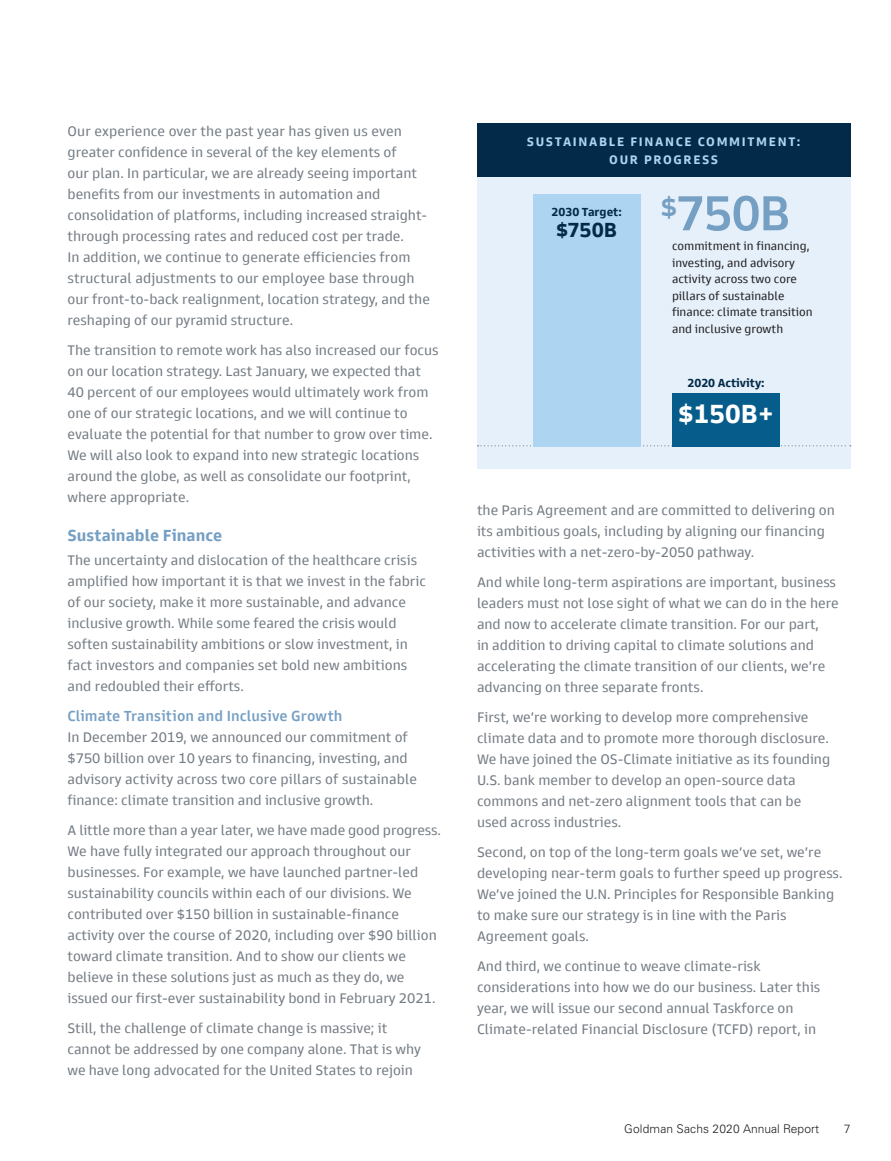
<style>
.page{position:relative;width:891px;height:1161px;background:#fff}
.page>*{position:absolute;margin:0;border:0;box-sizing:border-box;transform-origin:0 0}
.t1{font:500 50.4px "Goldman Sans";color:#759fc3}
.t2{font:700 27px "Goldman Sans";color:#fff}
.t3{font:700 21px "Goldman Sans";color:#032b49}
.sub1{font:700 16.5px "Goldman Sans";letter-spacing:.005em;color:#759fc3}
.sub2{font:500 15px "Goldman Sans";letter-spacing:.01em;color:#759fc3}
.body_no_indent_Goldm{font:14.25px/21px "Goldman Sans";color:#737b83}
.t4{font:700 12.75px/18px "Goldman Sans";letter-spacing:.13em;color:#add5f1;text-align:center}
.t5{font:12px/16.5px "Goldman Sans";color:#231f20}
.Footer__Right{font:300 12px "Univers LT Std";letter-spacing:.005em;color:#231f20}
.t6{font:700 12px "Goldman Sans";color:#032b49}
</style>
<div class="page">
<div style="left:477px;top:177px;width:373px;height:292px;background:#e5f0fa"></div>
<svg style="left:478px;top:445px;width:373px;height:1px"></svg>
<div style="left:672px;top:393px;width:108px;height:53px;background:#065c8b"></div>
<div style="left:533px;top:194px;width:108px;height:252px;background:#add5f1"></div>
<div style="left:477px;top:123px;width:373px;height:54px;background:#032b49"></div>
<p class="body_no_indent_Goldm" style="left:68px;top:121px;width:364px">Our experience over the past year has given us even greater confidence in several of the key elements of<br>our plan. In particular, we are already seeing important benefits from our investments in automation and consolidation of platforms, including increased straight&shy;through processing rates and reduced cost per trade.<br>In addition, we continue to generate efficiencies from structural adjustments to our employee base through our front-to-back realignment, location strategy, and the reshaping of our pyramid structure.</p>
<p class="body_no_indent_Goldm" style="left:68px;top:340px;width:373px">The transition to remote work has also increased our focus on our location strategy. Last January, we expected that 40 percent of our employees would ultimately work from one of our strategic locations, and we will continue to evaluate the potential for that number to grow over time.<br>We will also look to expand into new strategic locations around the globe, as well as consolidate our footprint, where appropriate.</p>
<p class="sub1" style="left:68px;top:525px;width:156px">Sustainable Finance</p>
<p class="body_no_indent_Goldm" style="left:68px;top:550px;width:360px">The uncertainty and dislocation of the healthcare crisis amplified how important it is that we invest in the fabric of our society, make it more sustainable, and advance inclusive growth. While some feared the crisis would soften sustainability ambitions or slow investment, in fact investors and companies set bold new ambitions and redoubled their efforts.</p>
<p class="sub2" style="left:68px;top:706px;width:277px">Climate Transition and Inclusive Growth</p>
<p class="body_no_indent_Goldm" style="left:68px;top:727px;width:351px">In December 2019, we announced our commitment of $750 billion over 10 years to financing, investing, and advisory activity across two core pillars of sustainable finance: climate transition and inclusive growth.</p>
<p class="body_no_indent_Goldm" style="left:68px;top:820px;width:375px">A little more than a year later, we have made good progress.<br>We have fully integrated our approach throughout our businesses. For example, we have launched partner-led sustainability councils within each of our divisions. We contributed over $150 billion in sustainable-finance activity over the course of 2020, including over $90 billion toward climate transition. And to show our clients we believe in these solutions just as much as they do, we issued our first-ever sustainability bond in February 2021.</p>
<p class="body_no_indent_Goldm" style="left:68px;top:1018px;width:355px">Still, the challenge of climate change is massive; it cannot be addressed by one company alone. That is why we have long advocated for the United States to rejoin</p>
<p class="t4" style="left:527px;top:132px;width:275px">SUSTAINABLE FINANCE COMMITMENT:<br>OUR PROGRESS</p>
<p class="t6" style="left:552px;top:204px;width:72px">2030 Target:</p>
<p class="t3" style="left:556px;top:216px;width:63px">$750B</p>
<p class="t1" style="left:661px;top:181px;width:132px"><sup>$</sup>750B</p>
<p class="t5" style="left:672px;top:238px;width:142px">commitment in financing, investing, and advisory activity across two core pillars of sustainable finance: climate transition and inclusive growth</p>
<p class="t6" style="left:687px;top:375px;width:79px">2020 Activity:</p>
<p class="t2" style="left:678px;top:396px;width:97px">$150B+</p>
<p class="body_no_indent_Goldm" style="left:477px;top:500px;width:359px">the Paris Agreement and are committed to delivering on its ambitious goals, including by aligning our financing activities with a net-zero-by-2050 pathway.</p>
<p class="body_no_indent_Goldm" style="left:477px;top:572px;width:363px">And while long-term aspirations are important, business leaders must not lose sight of what we can do in the here and now to accelerate climate transition. For our part,<br>in addition to driving capital to climate solutions and accelerating the climate transition of our clients, we’re advancing on three separate fronts.</p>
<p class="body_no_indent_Goldm" style="left:477px;top:707px;width:355px">First, we’re working to develop more comprehensive climate data and to promote more thorough disclosure.<br>We have joined the OS-Climate initiative as its founding U.S. bank member to develop an open-source data commons and net-zero alignment tools that can be used across industries.</p>
<p class="body_no_indent_Goldm" style="left:477px;top:842px;width:367px">Second, on top of the long-term goals we’ve set, we’re developing near-term goals to further speed up progress.<br>We’ve joined the U.N. Principles for Responsible Banking to make sure our strategy is in line with the Paris Agreement goals.</p>
<p class="body_no_indent_Goldm" style="left:477px;top:956px;width:345px">And third, we continue to weave climate-risk considerations into how we do our business. Later this year, we will issue our second annual Taskforce on Climate-related Financial Disclosure (TCFD) report, in</p>
<p class="Footer__Right" style="left:624px;top:1122px;width:196px">Goldman Sachs 2020 Annual Report</p>
<p class="Footer__Right" style="left:844px;top:1122px;width:8px">7</p>
</div>
